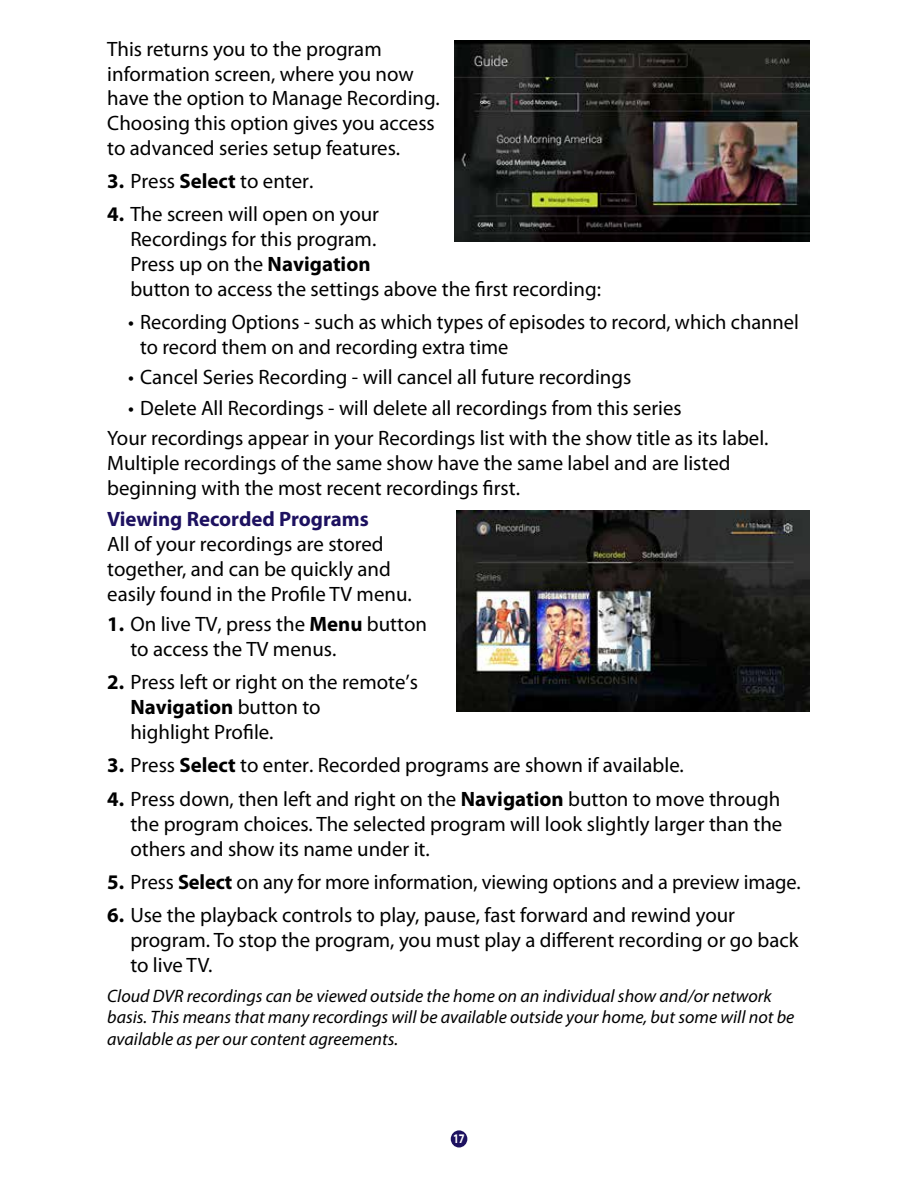
<style>
.page{position:relative;width:918px;height:1188px;background:#fff}
.page>*{position:absolute;margin:0;border:0;box-sizing:border-box;transform-origin:0 0}
.t1{font:20.85px/25px "Myriad Pro";color:#000}
.t2{font:700 20.85px "Myriad Pro";color:#1d1160}
.t3{font:italic 18px/21.6px "Myriad Pro";color:#000}
.t4{font:700 13.2px "Myriad Pro";color:#fff;scale:.8 1}
.s1{font-weight:700}
</style>
<div class="page">
<div style="left:451px;top:1130px;width:16px;height:18px;background:#1d1160;border-radius:50%"></div>
<img style="left:456px;top:510px;width:354px;height:201px">
<img style="left:455px;top:41px;width:354px;height:200px">
<p class="t1" style="left:107px;top:37px;width:334px;line-height:24.6px">This returns you to the program information screen, where you now have the option to Manage Recording.<br>Choosing this option gives you access to advanced series setup features.</p>
<p class="t1" style="left:107px;top:168px;width:208px"><span class="s1">3.</span> Press <span class="s1">Select</span> to enter.</p>
<p class="t1" style="left:130px;top:201px;width:472px;text-indent:-23px"><span class="s1">4.</span> The screen will open on your<br>Recordings for this program.<br>Press up on the <span class="s1">Navigation<br></span>button to access the settings above the first recording:</p>
<p class="t1" style="left:140px;top:309px;width:660px;text-indent:-12px">• Recording Options - such as which types of episodes to record, which channel to record them on and recording extra time</p>
<p class="t1" style="left:128px;top:365px;width:505px">• Cancel Series Recording - will cancel all future recordings</p>
<p class="t1" style="left:107px;top:392px;width:663px;line-height:30.5px;text-indent:21px">• Delete All Recordings - will delete all recordings from this series<br>Your recordings appear in your Recordings list with the show title as its label.</p>
<p class="t1" style="left:107px;top:450px;width:625px">Multiple recordings of the same show have the same label and are listed beginning with the most recent recordings first.</p>
<p class="t2" style="left:107px;top:505px;width:263px">Viewing Recorded Programs</p>
<p class="t1" style="left:107px;top:531px;width:306px">All of your recordings are stored together, and can be quickly and easily found in the Profile TV menu.</p>
<p class="t1" style="left:130px;top:611px;width:298px;text-indent:-23px"><span class="s1">1.</span> On live TV, press the <span class="s1">Menu</span> button to access the TV menus.</p>
<p class="t1" style="left:130px;top:669px;width:289px;text-indent:-23px"><span class="s1">2.</span> Press left or right on the remote’s<br><span class="s1">Navigation</span> button to<br>highlight Profile.</p>
<p class="t1" style="left:107px;top:753px;width:578px"><span class="s1">3.</span> Press <span class="s1">Select</span> to enter. Recorded programs are shown if available.</p>
<p class="t1" style="left:130px;top:786px;width:654px;text-align:justify;text-indent:-23px"><span class="s1">4.</span> Press down, then left and right on the <span class="s1">Navigation</span> button to move through the program choices. The selected program will look slightly larger than the others and show its name under it.</p>
<p class="t1" style="left:107px;top:869px;width:695px"><span class="s1">5.</span> Press <span class="s1">Select</span> on any for more information, viewing options and a preview image.</p>
<p class="t1" style="left:130px;top:902px;width:670px;text-indent:-23px"><span class="s1">6.</span> Use the playback controls to play, pause, fast forward and rewind your program. To stop the program, you must play a different recording or go back to live TV.</p>
<p class="t3" style="left:107px;top:984px;width:689px">Cloud DVR recordings can be viewed outside the home on an individual show and/or network basis. This means that many recordings will be available outside your home, but some will not be available as per our content agreements.</p>
<p class="t4" style="left:453px;top:1130px;width:16px">17</p>
</div>
